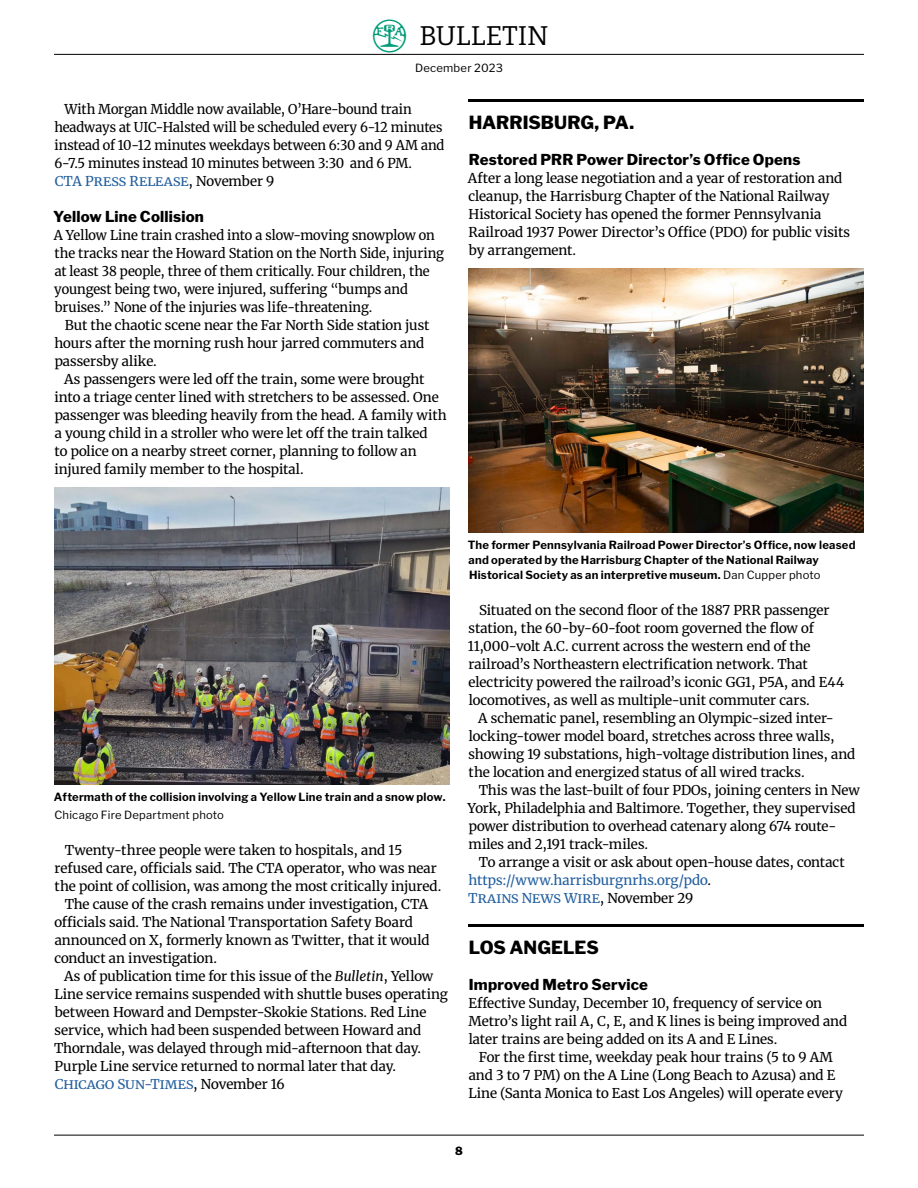
<style>
.page{position:relative;width:918px;height:1188px;background:#fff}
.page>*{position:absolute;margin:0;border:0;box-sizing:border-box;transform-origin:0 0}
.t1{font:27px "Bitter";color:#000}
.t2{font:800 18px "Libre Franklin";color:#000}
.t3{font:800 15px "Libre Franklin";letter-spacing:.01em;color:#000}
.t4{font:13.5px/18px "Merriweather";letter-spacing:-.005em;color:#000}
.t5{font:13.5px "Merriweather";letter-spacing:-.005em;color:#215e9e}
.t6{font:700 11.25px/15px "Libre Franklin";letter-spacing:.02em;color:#000}
.t7{font:11.25px "Libre Franklin";letter-spacing:.02em;color:#000}
.t8{font:800 11.25px "Libre Franklin";color:#000}
.s1{font-family:"Just Headlights";font-size:33px;color:#009b77}
.s2{color:#215e9e}
.s3{font-style:italic}
.s4{color:#000}
.s5{font-weight:400}
</style>
<div class="page">
<hr style="left:54px;top:1135px;width:810px;height:1px;background:#000">
<hr style="left:54px;top:54px;width:810px;height:1px;background:#000">
<hr style="left:468px;top:99px;width:396px;height:3px;background:#000">
<hr style="left:468px;top:924px;width:396px;height:3px;background:#000">
<img style="left:54px;top:488px;width:396px;height:297px">
<img style="left:468px;top:269px;width:396px;height:264px">
<h1 class="t1" style="left:373px;top:18px;width:177px"><span class="s1">E</span> BULLETIN</h1>
<p class="t7" style="left:415px;top:59px;width:90px">December 2023</p>
<p class="t4" style="left:54px;top:99px;width:392px;text-indent:10px">With Morgan Middle now available, O’Hare-bound train headways at UIC-Halsted will be scheduled every 6-12 minutes instead of 10-12 minutes weekdays between 6:30 and 9 AM and 6-7.5 minutes instead 10 minutes between 3:30 and 6 PM.<br><span class="s2">CTA Press Release</span>, November 9</p>
<p class="t3" style="left:53px;top:205px;width:152px">Yellow Line Collision</p>
<p class="t4" style="left:54px;top:225px;width:392px">A Yellow Line train crashed into a slow-moving snowplow on the tracks near the Howard Station on the North Side, injuring at least 38 people, three of them critically. Four children, the youngest being two, were injured, suffering “bumps and bruises.” None of the injuries was life-threatening.</p>
<p class="t4" style="left:54px;top:315px;width:376px;text-indent:10px">But the chaotic scene near the Far North Side station just hours after the morning rush hour jarred commuters and passersby alike.</p>
<p class="t4" style="left:55px;top:369px;width:394px;text-indent:10px">As passengers were led off the train, some were brought into a triage center lined with stretchers to be assessed. One passenger was bleeding heavily from the head. A family with a young child in a stroller who were let off the train talked<br>to police on a nearby street corner, planning to follow an injured family member to the hospital.</p>
<h2 class="t2" style="left:469px;top:108px;width:167px">HARRISBURG, PA.</h2>
<p class="t3" style="left:469px;top:148px;width:333px">Restored PRR Power Director’s Office Opens</p>
<p class="t4" style="left:468px;top:168px;width:384px">After a long lease negotiation and a year of restoration and cleanup, the Harrisburg Chapter of the National Railway Historical Society has opened the former Pennsylvania Railroad 1937 Power Director’s Office (PDO) for public visits by arrangement.</p>
<p class="t6" style="left:54px;top:788px;width:393px">Aftermath of the collision involving a Yellow Line train and a snow plow.</p>
<p class="t7" style="left:54px;top:806px;width:171px">Chicago Fire Department photo</p>
<p class="t4" style="left:65px;top:840px;width:339px">Twenty-three people were taken to hospitals, and 15</p>
<p class="t4" style="left:54px;top:858px;width:384px">refused care, officials said. The CTA operator, who was near</p>
<p class="t4" style="left:55px;top:876px;width:388px">the point of collision, was among the most critically injured.</p>
<p class="t4" style="left:65px;top:894px;width:365px">The cause of the crash remains under investigation, CTA</p>
<p class="t4" style="left:54px;top:912px;width:360px">officials said. The National Transportation Safety Board</p>
<p class="t4" style="left:55px;top:930px;width:376px">announced on X, formerly known as Twitter, that it would</p>
<p class="t4" style="left:54px;top:948px;width:164px">conduct an investigation.</p>
<p class="t4" style="left:64px;top:966px;width:371px">As of publication time for this issue of the <span class="s3">Bulletin</span>, Yellow</p>
<p class="t4" style="left:54px;top:984px;width:395px">Line service remains suspended with shuttle buses operating</p>
<p class="t4" style="left:55px;top:1002px;width:373px">between Howard and Dempster-Skokie Stations. Red Line</p>
<p class="t4" style="left:55px;top:1020px;width:368px">service, which had been suspended between Howard and</p>
<p class="t4" style="left:54px;top:1038px;width:368px">Thorndale, was delayed through mid-afternoon that day.</p>
<p class="t4" style="left:54px;top:1056px;width:343px">Purple Line service returned to normal later that day.</p>
<p class="t5" style="left:55px;top:1073px;width:231px">Chicago Sun-Times<span class="s4">, November 16</span></p>
<p class="t6" style="left:468px;top:536px;width:389px">The former Pennsylvania Railroad Power Director’s Office, now leased and operated by the Harrisburg Chapter of the National Railway<br>Historical Society as an interpretive museum. <span class="s5">Dan Cupper photo</span></p>
<p class="t4" style="left:468px;top:600px;width:378px;text-indent:11px">Situated on the second floor of the 1887 PRR passenger station, the 60-by-60-foot room governed the flow of 11,000-volt A.C. current across the western end of the railroad’s Northeastern electrification network. That electricity powered the railroad’s iconic GG1, P5A, and E44 locomotives, as well as multiple-unit commuter cars.</p>
<p class="t4" style="left:469px;top:708px;width:388px;text-indent:10px">A schematic panel, resembling an Olympic-sized inter&shy;locking-tower model board, stretches across three walls, showing 19 substations, high-voltage distribution lines, and the location and energized status of all wired tracks.</p>
<p class="t4" style="left:468px;top:780px;width:394px;text-indent:11px">This was the last-built of four PDOs, joining centers in New York, Philadelphia and Baltimore. Together, they supervised power distribution to overhead catenary along 674 route&shy;miles and 2,191 track-miles.</p>
<p class="t4" style="left:468px;top:852px;width:378px;text-indent:10px">To arrange a visit or ask about open-house dates, contact <span class="s2">https://www.harrisburgnrhs.org/pdo</span>.<br><span class="s2">Trains News Wire</span>, November 29</p>
<h2 class="t2" style="left:469px;top:933px;width:132px">LOS ANGELES</h2>
<p class="t3" style="left:469px;top:973px;width:181px">Improved Metro Service</p>
<p class="t4" style="left:468px;top:993px;width:380px">Effective Sunday, December 10, frequency of service on<br>Metro’s light rail A, C, E, and K lines is being improved and later trains are being added on its A and E Lines.</p>
<p class="t4" style="left:468px;top:1047px;width:376px;text-align:center">For the first time, weekday peak hour trains (5 to 9 AM and 3 to 7 PM) on the A Line (Long Beach to Azusa) and E<br>Line (Santa Monica to East Los Angeles) will operate every</p>
<p class="t8" style="left:455px;top:1142px;width:9px">8</p>
</div>
